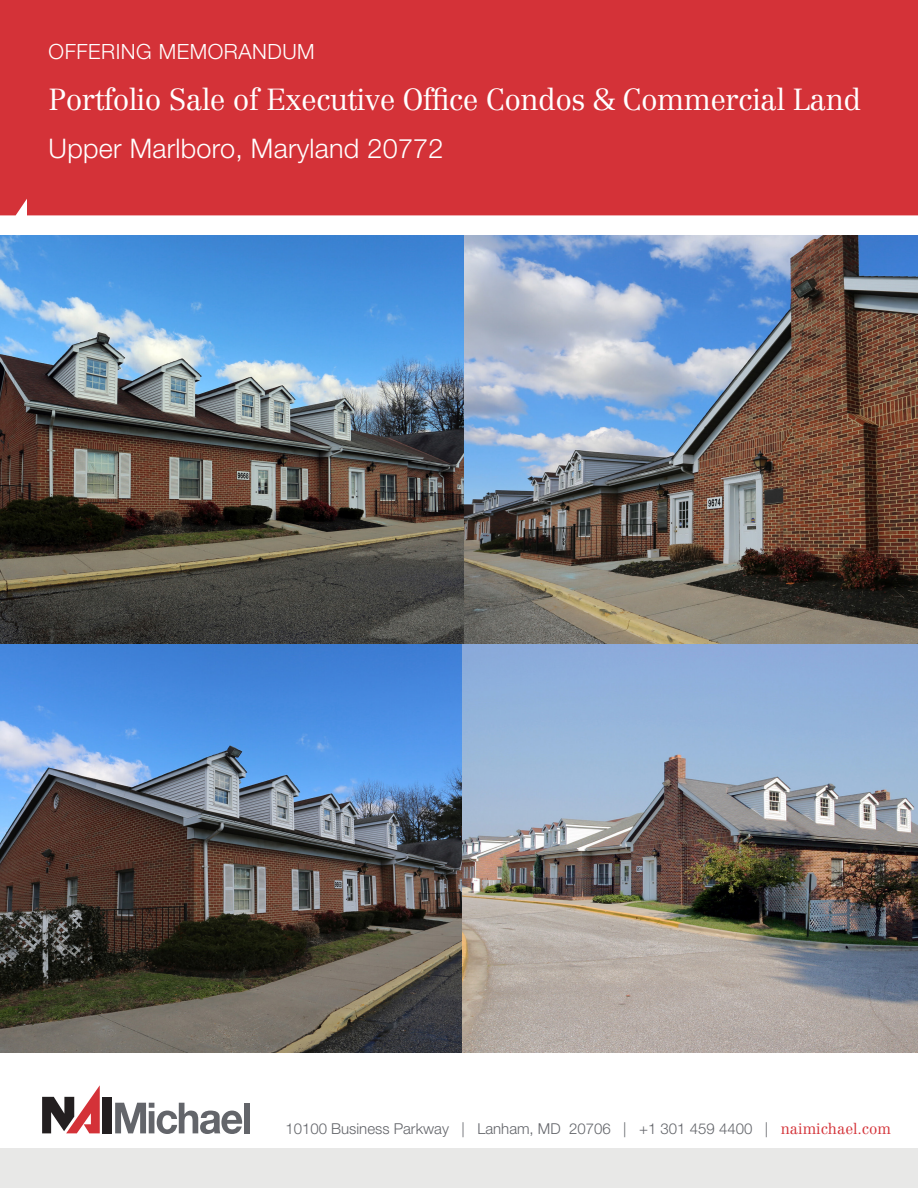
<style>
.page{position:relative;width:918px;height:1188px;background:#fff}
.page>*{position:absolute;margin:0;border:0;box-sizing:border-box;transform-origin:0 0}
.t1{font:300 30px "Centennial LT Std";letter-spacing:-.02em;color:#fff}
.t2{font:300 27px "Helvetica Neue LT Std";letter-spacing:.01em;color:#fff}
.t3{font:300 21px "Helvetica Neue LT Std";letter-spacing:.025em;color:#fff}
.t4{font:300 15px "Helvetica Neue LT Std";color:#63656a}
.s1{font-family:"Centennial LT Std";color:#d43238}
</style>
<div class="page">
<div style="left:0;top:1148px;width:918px;height:40px;background:#e8e8e7"></div>
<div style="left:0;top:0;width:918px;height:215px;background:#d43238"></div>
<div style="left:103px;top:1097px;width:9px;height:36px;background:#231f20"></div>
<svg style="left:42px;top:1085px;width:58px;height:48px"></svg>
<svg style="left:115px;top:1103px;width:128px;height:31px"></svg>
<div style="left:244px;top:1103px;width:6px;height:30px;background:#63656a"></div>
<img style="left:0;top:235px;width:464px;height:409px">
<img style="left:0;top:644px;width:462px;height:409px">
<img style="left:464px;top:235px;width:454px;height:409px">
<img style="left:462px;top:644px;width:456px;height:409px">
<p class="t3" style="left:49px;top:39px;width:268px">OFFERING MEMORANDUM</p>
<p class="t1" style="left:49px;top:81px;width:814px">Portfolio Sale of Executive Office Condos &amp; Commercial Land</p>
<p class="t2" style="left:49px;top:132px;width:396px">Upper Marlboro, Maryland 20772</p>
<p class="t4" style="left:285px;top:1119px;width:607px">10100 Business Parkway | Lanham, MD 20706 | +1 301 459 4400 | <span class="s1">naimichael.com</span></p>
</div>
